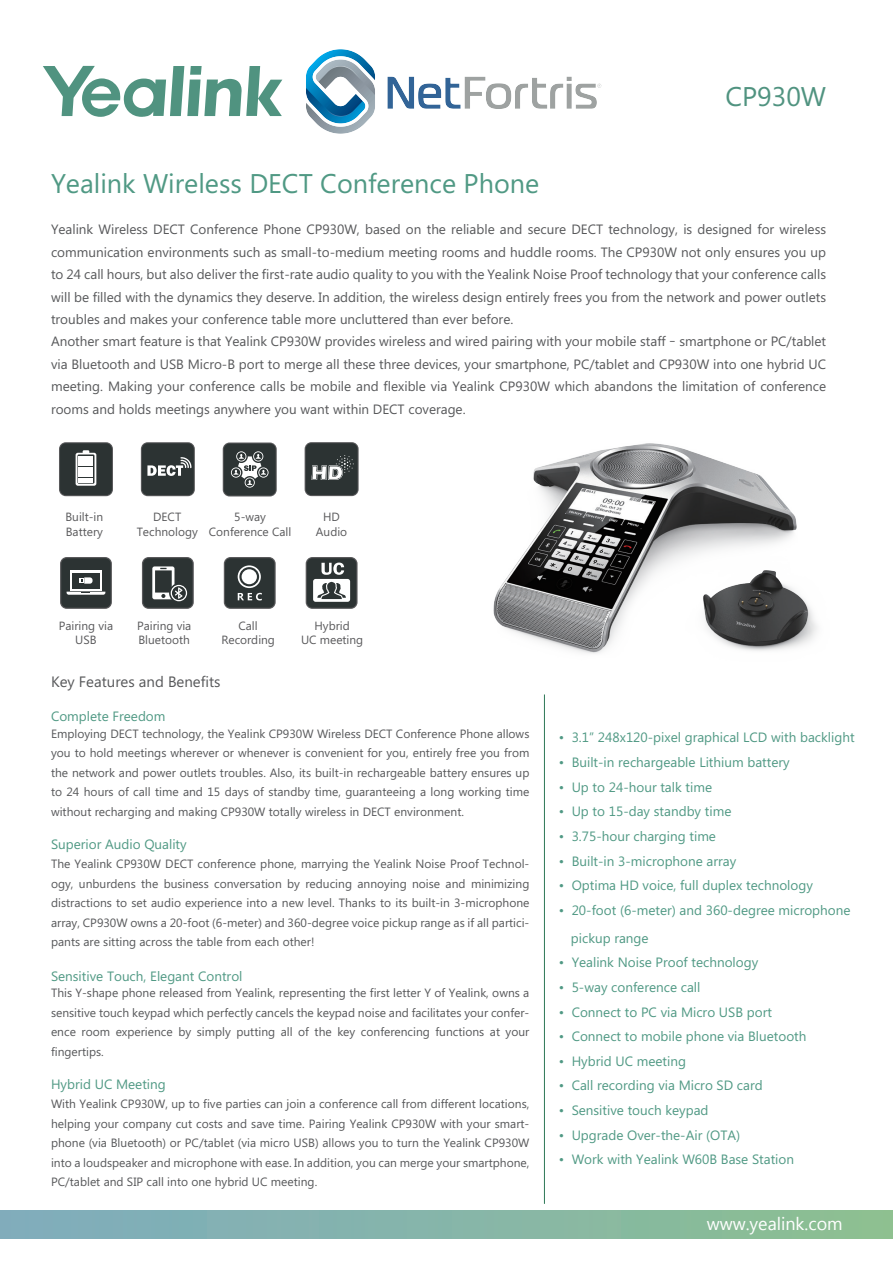
<style>
.page{position:relative;width:893px;height:1264px;background:#fff}
.page>*{position:absolute;margin:0;border:0;box-sizing:border-box;transform-origin:0 0}
.t1{font:27px "Microsoft Phags Pa";color:#509984}
.t2{font:27px "Microsoft Phags Pa";color:#509380}
.t3{font:18px "Lao UI";color:#fff}
.t4{font:15px "Microsoft Phags Pa";color:#57585a}
.t5{font:13.5px/22.5px "Microsoft Phags Pa";color:#57585a}
.t6{font:13.5px/27.6px "Microsoft Phags Pa";color:#509984}
.t7{font:12px/19.5px "Microsoft Phags Pa";color:#57585a;text-align:justify}
.t8{font:11.85px/14.2px "Microsoft Phags Pa";color:#59595b;text-align:center}
</style>
<div class="page">
<svg style="left:43px;top:66px;width:239px;height:51px"></svg>
<div style="left:0;top:1209px;width:892px;height:28px;background:linear-gradient(to right,#7facbf,#8dc091)"></div>
<hr style="left:544px;top:694px;width:1px;height:509px;background:#2d7756">
<img style="left:493px;top:443px;width:325px;height:211px">
<div style="left:59px;top:442px;width:54px;height:54px;border:2px solid #59595b;border-radius:6px"></div>
<div style="left:60px;top:443px;width:52px;height:52px;background:#2c3333;border-radius:6px"></div>
<svg style="left:76px;top:452px;width:20px;height:33px"></svg>
<svg style="left:83px;top:450px;width:6px;height:3px"></svg>
<svg style="left:77px;top:454px;width:17px;height:29px"></svg>
<div style="left:79px;top:455px;width:14px;height:5px;background:#fff"></div>
<hr style="left:79px;top:461px;width:14px;height:4px;background:#fff">
<hr style="left:79px;top:467px;width:14px;height:4px;background:#fff">
<hr style="left:79px;top:472px;width:14px;height:4px;background:#fff">
<hr style="left:79px;top:478px;width:14px;height:4px;background:#fff">
<div style="left:141px;top:442px;width:54px;height:54px;border:2px solid #59595b;border-radius:6px"></div>
<div style="left:142px;top:443px;width:52px;height:52px;background:#2c3333;border-radius:6px"></div>
<svg style="left:147px;top:457px;width:44px;height:19px"></svg>
<div style="left:223px;top:442px;width:54px;height:54px;border:2px solid #59595b;border-radius:6px"></div>
<div style="left:224px;top:443px;width:51px;height:52px;background:#2c3333;border-radius:6px"></div>
<svg style="left:231px;top:451px;width:37px;height:36px"></svg>
<div style="left:304px;top:442px;width:54px;height:54px;border:2px solid #59595b;border-radius:6px"></div>
<div style="left:305px;top:443px;width:52px;height:52px;background:#2c3333;border-radius:6px"></div>
<svg style="left:311px;top:455px;width:43px;height:25px"></svg>
<svg style="left:224px;top:557px;width:51px;height:51px"></svg>
<div style="left:225px;top:558px;width:49px;height:49px;background:#2c3333;border-radius:6px"></div>
<svg style="left:237px;top:565px;width:25px;height:35px"></svg>
<svg style="left:142px;top:557px;width:52px;height:51px"></svg>
<div style="left:143px;top:558px;width:49px;height:49px;background:#2c3333;border-radius:6px"></div>
<div style="left:152px;top:566px;width:22px;height:33px;background:#fff;border-radius:2px"></div>
<div style="left:155px;top:570px;width:17px;height:22px;background:#2c3333"></div>
<svg style="left:160px;top:567px;width:6px;height:2px"></svg>
<svg style="left:161px;top:594px;width:4px;height:4px"></svg>
<svg style="left:169px;top:583px;width:20px;height:19px"></svg>
<svg style="left:171px;top:584px;width:16px;height:17px"></svg>
<svg style="left:172px;top:586px;width:14px;height:14px"></svg>
<svg style="left:175px;top:587px;width:7px;height:11px"></svg>
<svg style="left:60px;top:557px;width:52px;height:51px"></svg>
<div style="left:61px;top:558px;width:50px;height:49px;background:#2c3333;border-radius:6px"></div>
<svg style="left:70px;top:570px;width:32px;height:21px"></svg>
<div style="left:72px;top:572px;width:27px;height:16px;background:#2c3333"></div>
<svg style="left:67px;top:591px;width:38px;height:3px"></svg>
<svg style="left:79px;top:577px;width:13px;height:6px"></svg>
<svg style="left:305px;top:557px;width:52px;height:51px"></svg>
<div style="left:307px;top:558px;width:49px;height:49px;background:#2c3333;border-radius:6px"></div>
<svg style="left:313px;top:562px;width:37px;height:39px"></svg>
<img style="left:306px;top:49px;width:296px;height:85px">
<h1 class="t2" style="left:725px;top:78px;width:102px">CP930W</h1>
<h1 class="t1" style="left:51px;top:164px;width:489px">Yealink Wireless DECT Conference Phone</h1>
<p class="t5" style="left:51px;top:217px;width:776px">Yealink Wireless DECT Conference Phone CP930W, based on the reliable and secure DECT technology, is designed for wireless communication environments such as small-to-medium meeting rooms and huddle rooms. The CP930W not only ensures you up to 24 call hours, but also deliver the first-rate audio quality to you with the Yealink Noise Proof technology that your conference calls will be filled with the dynamics they deserve. In addition, the wireless design entirely frees you from the network and power outlets troubles and makes your conference table more uncluttered than ever before.<br>Another smart feature is that Yealink CP930W provides wireless and wired pairing with your mobile staff – smartphone or PC/tablet via Bluetooth and USB Micro-B port to merge all these three devices, your smartphone, PC/tablet and CP930W into one hybrid UC meeting. Making your conference calls be mobile and flexible via Yealink CP930W which abandons the limitation of conference rooms and holds meetings anywhere you want within DECT coverage.</p>
<p class="t8" style="left:65px;top:509px;width:39px;text-align:left">Built-in<br>Battery</p>
<p class="t8" style="left:137px;top:509px;width:63px">DECT<br>Technology</p>
<p class="t8" style="left:209px;top:509px;width:84px">5-way<br>Conference Call</p>
<p class="t8" style="left:316px;top:509px;width:33px">HD<br>Audio</p>
<p class="t8" style="left:59px;top:617px;width:56px">Pairing via<br>USB</p>
<p class="t8" style="left:137px;top:617px;width:56px;text-align:left">Pairing via<br>Bluetooth</p>
<p class="t8" style="left:221px;top:617px;width:55px">Call<br>Recording</p>
<p class="t8" style="left:301px;top:617px;width:64px">Hybrid<br>UC meeting</p>
<p class="t4" style="left:51px;top:670px;width:171px">Key Features and Benefits</p>
<p class="t6" style="left:51px;top:701px;width:116px">Complete Freedom</p>
<p class="t7" style="left:51px;top:722px;width:480px">Employing DECT technology, the Yealink CP930W Wireless DECT Conference Phone allows you to hold meetings wherever or whenever is convenient for you, entirely free you from the network and power outlets troubles. Also, its built-in rechargeable battery ensures up to 24 hours of call time and 15 days of standby time, guaranteeing a long working time without recharging and making CP930W totally wireless in DECT environment.</p>
<p class="t6" style="left:51px;top:829px;width:137px">Superior Audio Quality</p>
<p class="t7" style="left:51px;top:853px;width:480px">The Yealink CP930W DECT conference phone, marrying the Yealink Noise Proof Technol&shy;ogy, unburdens the business conversation by reducing annoying noise and minimizing distractions to set audio experience into a new level. Thanks to its built-in 3-microphone array, CP930W owns a 20-foot (6-meter) and 360-degree voice pickup range as if all partici&shy;pants are sitting across the table from each other!</p>
<p class="t6" style="left:51px;top:961px;width:193px">Sensitive Touch, Elegant Control</p>
<p class="t7" style="left:51px;top:982px;width:480px">This Y-shape phone released from Yealink, representing the first letter Y of Yealink, owns a sensitive touch keypad which perfectly cancels the keypad noise and facilitates your confer&shy;ence room experience by simply putting all of the key conferencing functions at your fingertips.</p>
<p class="t6" style="left:51px;top:1069px;width:116px">Hybrid UC Meeting</p>
<p class="t7" style="left:51px;top:1093px;width:480px">With Yealink CP930W, up to five parties can join a conference call from different locations, helping your company cut costs and save time. Pairing Yealink CP930W with your smart&shy;phone (via Bluetooth) or PC/tablet (via micro USB) allows you to turn the Yealink CP930W into a loudspeaker and microphone with ease. In addition, you can merge your smartphone, PC/tablet and SIP call into one hybrid UC meeting.</p>
<p class="t6" style="left:558px;top:723px;width:297px">• 3.1” 248x120-pixel graphical LCD with backlight</p>
<p class="t6" style="left:558px;top:747px;width:232px">• Built-in rechargeable Lithium battery</p>
<p class="t6" style="left:558px;top:772px;width:155px">• Up to 24-hour talk time</p>
<p class="t6" style="left:558px;top:797px;width:174px">• Up to 15-day standby time</p>
<p class="t6" style="left:558px;top:821px;width:158px">• 3.75-hour charging time</p>
<p class="t6" style="left:558px;top:846px;width:179px">• Built-in 3-microphone array</p>
<p class="t6" style="left:558px;top:870px;width:255px">• Optima HD voice, full duplex technology</p>
<p class="t6" style="left:570px;top:895px;width:281px;text-indent:-12px">• 20-foot (6-meter) and 360-degree microphone pickup range</p>
<p class="t6" style="left:558px;top:947px;width:201px">• Yealink Noise Proof technology</p>
<p class="t6" style="left:558px;top:972px;width:143px">• 5-way conference call</p>
<p class="t6" style="left:558px;top:997px;width:214px">• Connect to PC via Micro USB port</p>
<p class="t6" style="left:558px;top:1021px;width:249px">• Connect to mobile phone via Bluetooth</p>
<p class="t6" style="left:558px;top:1046px;width:128px">• Hybrid UC meeting</p>
<p class="t6" style="left:558px;top:1070px;width:205px">• Call recording via Micro SD card</p>
<p class="t6" style="left:558px;top:1095px;width:151px">• Sensitive touch keypad</p>
<p class="t6" style="left:558px;top:1120px;width:183px">• Upgrade Over-the-Air (OTA)</p>
<p class="t6" style="left:558px;top:1144px;width:237px">• Work with Yealink W60B Base Station</p>
<h2 class="t3" style="left:706px;top:1210px;width:137px">www.yealink.com</h2>
</div>
